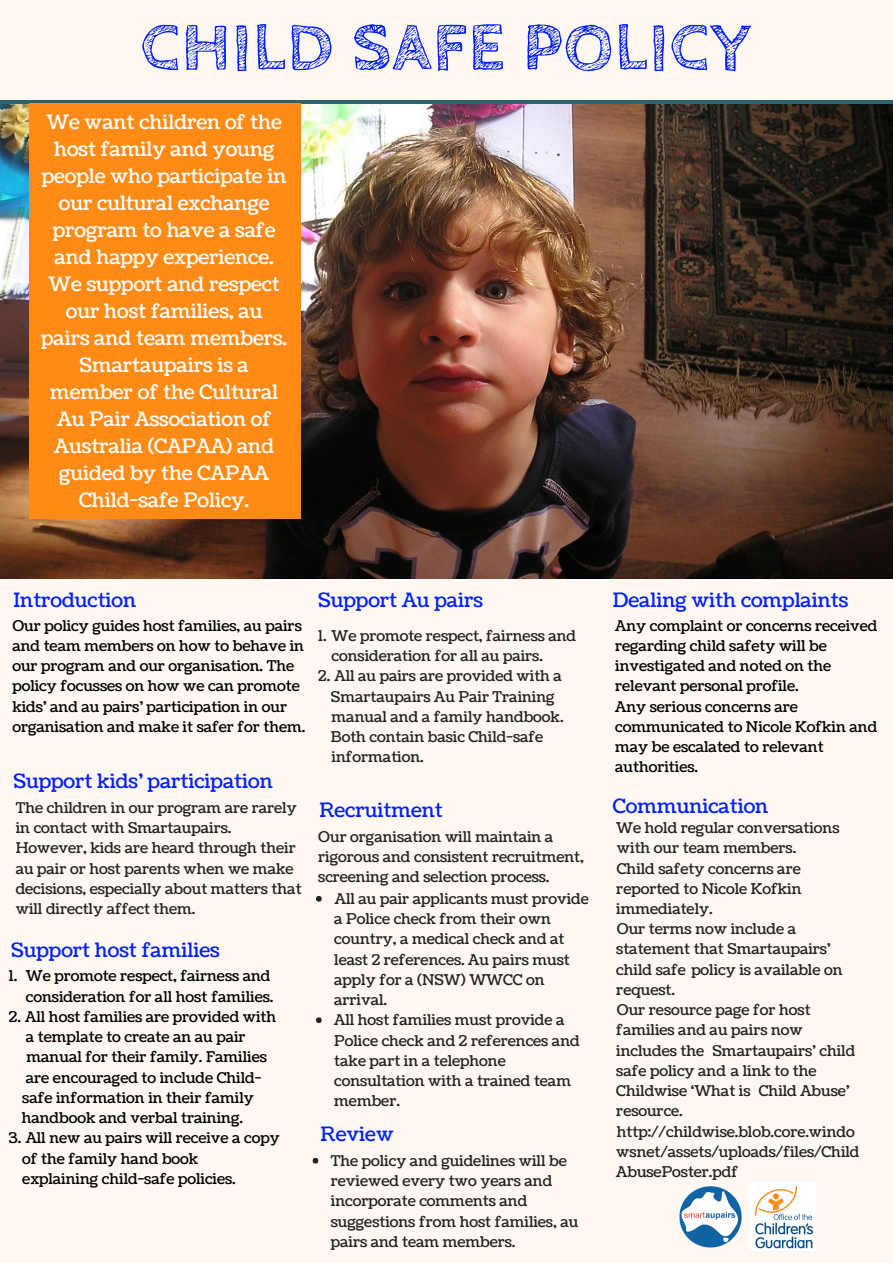
<style>
.page{position:relative;width:893px;height:1263px;background:#fff}
.page>*{position:absolute;margin:0;border:0;box-sizing:border-box;transform-origin:0 0}
.t1{font:700 69.45px "Cabin Sketch";letter-spacing:.02em;color:#0221ff}
.t2{font:19.8px/27px "Coustard";color:#fff;text-align:center}
.t3{font:19.8px "Coustard";color:#0221ff}
.t4{font:14.85px/20.2px "Coustard";color:#222}
.t5{font:14.85px/20.2px "Coustard";color:#000}
</style>
<div class="page">
<div style="left:0;top:0;width:892px;height:1262px;background:#fff8f2"></div>
<svg style="left:0;top:100px;width:892px;height:5px;fill:#2a636d"></svg>
<img style="left:0;top:105px;width:892px;height:474px">
<div style="left:29px;top:103px;width:271px;height:416px;background:#ff8b17"></div>
<svg style="left:316px;top:896px;width:5px;height:5px"></svg>
<svg style="left:316px;top:1017px;width:5px;height:6px"></svg>
<svg style="left:312px;top:1158px;width:6px;height:5px"></svg>
<img style="left:750px;top:1183px;width:65px;height:67px">
<img style="left:679px;top:1186px;width:62px;height:62px">
<h1 class="t1" style="left:141px;top:9px;width:611px">CHILD SAFE POLICY</h1>
<p class="t2" style="left:41px;top:109px;width:248px">We want children of the host family and young people who participate in our cultural exchange program to have a safe and happy experience.<br>We support and respect our host families, au pairs and team members.<br>Smartaupairs is a member of the Cultural<br>Au Pair Association of<br>Australia (CAPAA) and guided by the CAPAA<br>Child-safe Policy.</p>
<h2 class="t3" style="left:13px;top:587px;width:124px">Introduction</h2>
<p class="t5" style="left:12px;top:616px;width:294px">Our policy guides host families, au pairs and team members on how to behave in our program and our organisation. The policy focusses on how we can promote kids’ and au pairs’ participation in our organisation and make it safer for them.</p>
<h2 class="t3" style="left:13px;top:768px;width:261px">Support kids’ participation</h2>
<p class="t4" style="left:16px;top:798px;width:287px">The children in our program are rarely in contact with Smartaupairs.<br>However, kids are heard through their au pair or host parents when we make decisions, especially about matters that will directly affect them.</p>
<h2 class="t3" style="left:11px;top:936px;width:210px">Support host families</h2>
<p class="t5" style="left:9px;top:966px;width:266px;text-align:right">1. We promote respect, fairness and consideration for all host families.</p>
<p class="t5" style="left:9px;top:1007px;width:269px">2. All host families are provided with</p>
<p class="t5" style="left:26px;top:1027px;width:221px">a template to create an au pair</p>
<p class="t5" style="left:27px;top:1047px;width:242px">manual for their family. Families</p>
<p class="t5" style="left:26px;top:1068px;width:237px">are encouraged to include Child-</p>
<p class="t5" style="left:22px;top:1088px;width:233px">safe information in their family</p>
<p class="t5" style="left:22px;top:1108px;width:223px">handbook and verbal training.</p>
<p class="t5" style="left:22px;top:1128px;width:259px;text-indent:-13px">3. All new au pairs will receive a copy of the family hand book<br>explaining child-safe policies.</p>
<h2 class="t3" style="left:318px;top:587px;width:166px">Support Au pairs</h2>
<p class="t4" style="left:331px;top:626px;width:246px;text-indent:-13px">1. We promote respect, fairness and consideration for all au pairs.</p>
<p class="t4" style="left:331px;top:666px;width:234px;text-indent:-13px">2. All au pairs are provided with a<br>Smartaupairs Au Pair Training manual and a family handbook.<br>Both contain basic Child-safe information.</p>
<h2 class="t3" style="left:613px;top:587px;width:237px">Dealing with complaints</h2>
<p class="t5" style="left:615px;top:616px;width:264px">Any complaint or concerns received regarding child safety will be investigated and noted on the relevant personal profile.<br>Any serious concerns are communicated to Nicole Kofkin and may be escalated to relevant authorities.</p>
<h2 class="t3" style="left:319px;top:797px;width:125px">Recruitment</h2>
<h2 class="t3" style="left:613px;top:792px;width:157px">Communication</h2>
<p class="t4" style="left:318px;top:827px;width:267px">Our organisation will maintain a rigorous and consistent recruitment, screening and selection process.</p>
<p class="t4" style="left:334px;top:889px;width:256px">All au pair applicants must provide a Police check from their own country, a medical check and at least 2 references. Au pairs must apply for a (NSW) WWCC on arrival.<br>All host families must provide a<br>Police check and 2 references and take part in a telephone consultation with a trained team member.</p>
<h2 class="t3" style="left:320px;top:1121px;width:75px">Review</h2>
<p class="t4" style="left:331px;top:1151px;width:249px">The policy and guidelines will be reviewed every two years and incorporate comments and suggestions from host families, au pairs and team members.</p>
<p class="t4" style="left:616px;top:818px;width:245px">We hold regular conversations with our team members.<br>Child safety concerns are reported to Nicole Kofkin immediately.<br>Our terms now include a statement that Smartaupairs’ child safe policy is available on request.<br>Our resource page for host families and au pairs now includes the Smartaupairs’ child safe policy and a link to the<br>Childwise ‘What is Child Abuse’ resource. http://childwise.blob.core.windo wsnet/assets/uploads/files/Child<br>AbusePoster.pdf</p>
</div>
